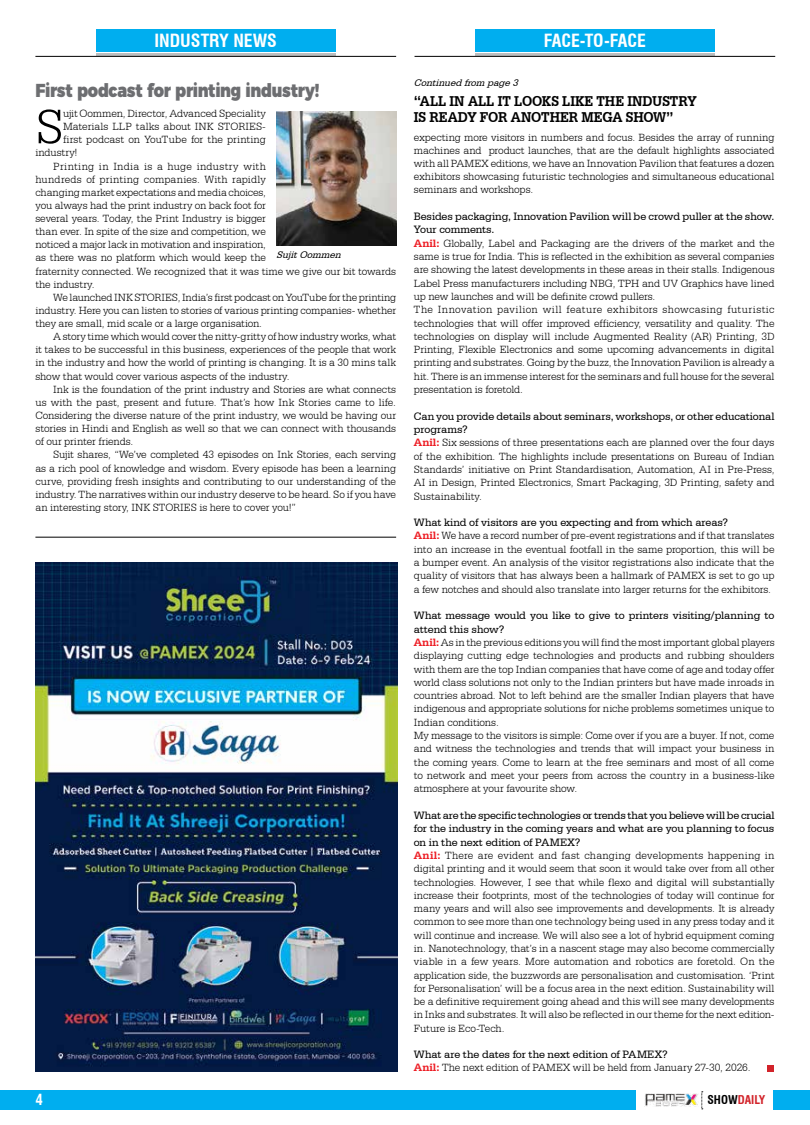
<style>
.page{position:relative;width:810px;height:1125px;background:#fff}
.page>*{position:absolute;margin:0;border:0;box-sizing:border-box;transform-origin:0 0}
.t1{font:300 51.88px "Serifa BT";color:#000}
.t2{font:900 18.75px "Montserrat";letter-spacing:-.02em;color:#6d6e71;scale:.85 1}
.t3{font:700 condensed 17.75px "Swiss 721 BT";color:#fff}
.t4{font:700 15px/16.2px "Serifa BT";color:#000;scale:.9 1}
.t5{font:700 condensed 15px "Swiss 721 BT";color:#fff}
.t6{font:700 condensed 11.88px "Swiss 721 BT";color:#d2232a}
.t7{font:300 11.25px/13.2px "Serifa BT";letter-spacing:-.005em;color:#000}
.t8{font:300 11.25px "Serifa BT";letter-spacing:.035em;color:#000}
.t9{font:italic 10px "Serifa BT";color:#000}
.s1{font-weight:400}
.s2{font-weight:700;color:#ed1d24}
.s3{color:#000}
</style>
<div class="page">
<svg style="left:702px;top:1091px;width:1px;height:19px"></svg>
<img style="left:645px;top:1093px;width:53px;height:14px">
<div style="left:0;top:1091px;width:636px;height:19px;background:#00aeef"></div>
<div style="left:774px;top:1091px;width:36px;height:19px;background:#00aeef"></div>
<div style="left:96px;top:29px;width:240px;height:23px;background:#00aeef"></div>
<div style="left:475px;top:29px;width:240px;height:23px;background:#00aeef"></div>
<hr style="left:96px;top:53px;width:240px;height:3px;background:#bcbec0">
<hr style="left:475px;top:53px;width:240px;height:3px;background:#bcbec0">
<hr style="left:35px;top:56px;width:361px;height:1px;background:#000">
<hr style="left:415px;top:56px;width:360px;height:1px;background:#000">
<hr style="left:35px;top:537px;width:361px;height:1px;background:#000">
<div style="left:767px;top:1065px;width:7px;height:7px;background:#d2232a"></div>
<img style="left:277px;top:111px;width:119px;height:135px">
<img style="left:35px;top:562px;width:362px;height:510px">
<h3 class="t3" style="left:155px;top:30px;width:124px">INDUSTRY NEWS</h3>
<h3 class="t3" style="left:544px;top:30px;width:104px">FACE-TO-FACE</h3>
<h2 class="t2" style="left:35px;top:74px;width:336px">First podcast for printing industry!</h2>
<h1 class="t1" style="left:35px;top:96px;width:30px">S</h1>
<p class="t7" style="left:63px;top:107px;width:204px">ujit Oommen, Director, Advanced Speciality</p>
<p class="t7" style="left:63px;top:120px;width:204px">Materials LLP talks about INK STORIES-</p>
<p class="t7" style="left:63px;top:133px;width:204px">first podcast on YouTube for the printing</p>
<p class="t7" style="left:35px;top:146px;width:44px">industry!</p>
<p class="t8" style="left:53px;top:159px;width:214px">Printing in India is a huge industry with</p>
<p class="t7" style="left:35px;top:172px;width:232px">hundreds of printing companies. With rapidly</p>
<p class="t7" style="left:35px;top:185px;width:232px">changing market expectations and media choices,</p>
<p class="t7" style="left:35px;top:199px;width:232px">you always had the print industry on back foot for</p>
<p class="t7" style="left:35px;top:212px;width:232px">several years. Today, the Print Industry is bigger</p>
<p class="t7" style="left:35px;top:225px;width:232px">than ever. In spite of the size and competition, we</p>
<p class="t7" style="left:35px;top:238px;width:232px">noticed a major lack in motivation and inspiration,</p>
<p class="t7" style="left:35px;top:251px;width:232px">as there was no platform which would keep the</p>
<p class="t7" style="left:35px;top:264px;width:362px">fraternity connected. We recognized that it was time we give our bit towards</p>
<p class="t7" style="left:35px;top:277px;width:61px">the industry.</p>
<p class="t7" style="left:53px;top:290px;width:345px">We launched INK STORIES, India’s first podcast on YouTube for the printing</p>
<p class="t7" style="left:35px;top:304px;width:362px">industry. Here you can listen to stories of various printing companies- whether</p>
<p class="t7" style="left:35px;top:317px;width:228px">they are small, mid scale or a large organisation.</p>
<p class="t7" style="left:53px;top:330px;width:345px">A story time which would cover the nitty-gritty of how industry works, what</p>
<p class="t7" style="left:35px;top:343px;width:362px">it takes to be successful in this business, experiences of the people that work</p>
<p class="t7" style="left:35px;top:356px;width:362px">in the industry and how the world of printing is changing. It is a 30 mins talk</p>
<p class="t7" style="left:35px;top:369px;width:256px">show that would cover various aspects of the industry.</p>
<p class="t7" style="left:53px;top:382px;width:344px">Ink is the foundation of the print industry and Stories are what connects</p>
<p class="t7" style="left:35px;top:395px;width:362px">us with the past, present and future. That’s how Ink Stories came to life.</p>
<p class="t7" style="left:35px;top:409px;width:362px">Considering the diverse nature of the print industry, we would be having our</p>
<p class="t7" style="left:35px;top:422px;width:362px">stories in Hindi and English as well so that we can connect with thousands</p>
<p class="t7" style="left:35px;top:435px;width:100px">of our printer friends.</p>
<p class="t7" style="left:53px;top:448px;width:345px">Sujit shares, “We’ve completed 43 episodes on Ink Stories, each serving</p>
<p class="t7" style="left:35px;top:461px;width:362px">as a rich pool of knowledge and wisdom. Every episode has been a learning</p>
<p class="t7" style="left:35px;top:474px;width:362px">curve, providing fresh insights and contributing to our understanding of the</p>
<p class="t7" style="left:35px;top:487px;width:362px">industry. The narratives within our industry deserve to be heard. So if you have</p>
<p class="t7" style="left:35px;top:501px;width:262px">an interesting story, INK STORIES is here to cover you!”</p>
<p class="t9" style="left:277px;top:249px;width:69px">SujitOommen</p>
<p class="t9" style="left:414px;top:77px;width:108px">Continued from page3</p>
<h3 class="t4" style="left:414px;top:93px;width:316px">“ALL IN ALL IT LOOKS LIKE THE INDUSTRY<br>IS READY FOR ANOTHER MEGA SHOW”</h3>
<p class="t7" style="left:414px;top:130px;width:362px;text-align:justify">expecting more visitors in numbers and focus. Besides the array of running machines and product launches, that are the default highlights associated with all PAMEX editions, we have an Innovation Pavilion that features a dozen exhibitors showcasing futuristic technologies and simultaneous educational seminars and workshops.</p>
<p class="t7" style="left:414px;top:210px;width:362px"><span class="s1">Besides packaging, Innovation Pavilion will be crowd puller at the show.<br>Your comments.<br></span><span class="s2">ANIL:</span> Globally, Label and Packaging are the drivers of the market and the same is true for India. This is reflected in the exhibition as several companies are showing the latest developments in these areas in their stalls. Indigenous Label Press manufacturers including NBG, TPH and UV Graphics have lined up new launches and will be definite crowd pullers.<br>The Innovation pavilion will feature exhibitors showcasing futuristic technologies that will offer improved efficiency, versatility and quality. The technologies on display will include Augmented Reality (AR) Printing, 3D Printing, Flexible Electronics and some upcoming advancements in digital printing and substrates. Going by the buzz, the Innovation Pavilion is already a hit. There is an immense interest for the seminars and full house for the several presentation is foretold.</p>
<p class="t7" style="left:414px;top:409px;width:362px"><span class="s1">Can you provide details about seminars, workshops, or other educational programs?<br></span><span class="s2">ANIL:</span> Six sessions of three presentations each are planned over the four days of the exhibition. The highlights include presentations on Bureau of Indian Standards’ initiative on Print Standardisation, Automation, AI in Pre-Press, AI in Design, Printed Electronics, Smart Packaging, 3D Printing, safety and Sustainability.</p>
<p class="t7" style="left:414px;top:516px;width:362px"><span class="s1">What kind of visitors are you expecting and from which areas?<br></span><span class="s2">ANIL:</span> We have a record number of pre-event registrations and if that translates into an increase in the eventual footfall in the same proportion, this will be a bumper event. An analysis of the visitor registrations also indicate that the quality of visitors that has always been a hallmark of PAMEX is set to go up a few notches and should also translate into larger returns for the exhibitors.</p>
<p class="t7" style="left:414px;top:609px;width:362px"><span class="s1">What message would you like to give to printers visiting/planning to attend this show?<br></span><span class="s2">ANIL:</span> As in the previous editions you will find the most important global players displaying cutting edge technologies and products and rubbing shoulders with them are the top Indian companies that have come of age and today offer world class solutions not only to the Indian printers but have made inroads in countries abroad. Not to left behind are the smaller Indian players that have indigenous and appropriate solutions for niche problems sometimes unique to Indian conditions.<br>My message to the visitors is simple: Come over if you are a buyer. If not, come and witness the technologies and trends that will impact your business in the coming years. Come to learn at the free seminars and most of all come to network and meet your peers from across the country in a business-like atmosphere at your favourite show.</p>
<p class="t7" style="left:414px;top:809px;width:362px"><span class="s1">What are the specific technologies or trends that you believe will be crucial for the industry in the coming years and what are you planning to focus on in the next edition of PAMEX?<br></span><span class="s2">ANIL:</span> There are evident and fast changing developments happening in digital printing and it would seem that soon it would take over from all other technologies. However, I see that while flexo and digital will substantially increase their footprints, most of the technologies of today will continue for many years and will also see improvements and developments. It is already common to see more than one technology being used in any press today and it will continue and increase. We will also see a lot of hybrid equipment coming in. Nanotechnology, that’s in a nascent stage may also become commercially viable in a few years. More automation and robotics are foretold. On the application side, the buzzwords are personalisation and customisation. ‘Print for Personalisation’ will be a focus area in the next edition. Sustainability will be a definitive requirement going ahead and this will see many developments in Inks and substrates. It will also be reflected in our theme for the next edition-Future is Eco-Tech.</p>
<p class="t7" style="left:414px;top:1047px;width:338px"><span class="s1">What are the dates for the next edition of PAMEX?<br></span><span class="s2">ANIL:</span> The next edition of PAMEX will be held from January 27-30, 2026.</p>
<h3 class="t5" style="left:35px;top:1091px;width:9px">4</h3>
<p class="t6" style="left:707px;top:1093px;width:59px"><span class="s3">SHOW</span>DAILY</p>
</div>
